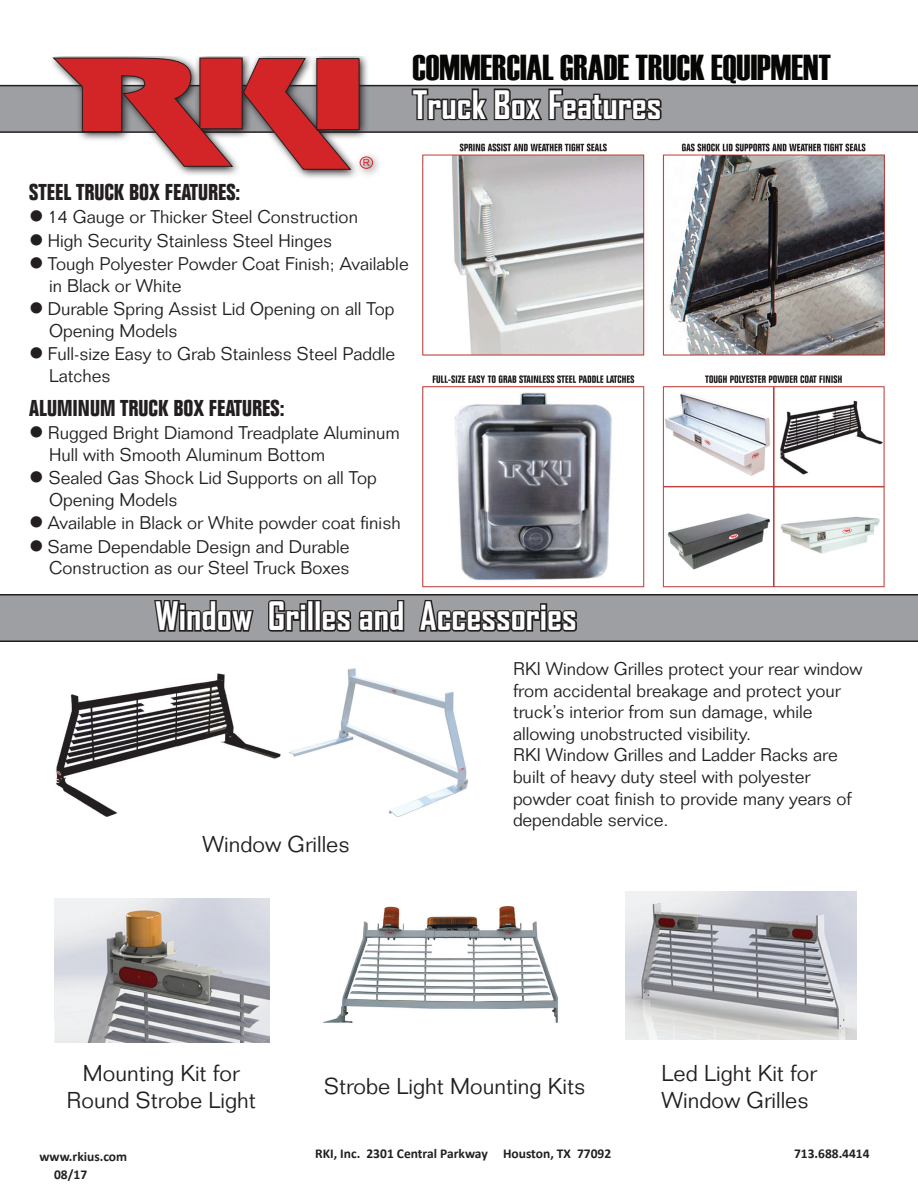
<style>
.page{position:relative;width:918px;height:1188px;background:#fff}
.page>*{position:absolute;margin:0;border:0;box-sizing:border-box;transform-origin:0 0}
.t1{font:700 37.5px "Agency FB";color:#fff}
.t2{font:36px "Haettenschweiler";color:#060604}
.t3{font:300 22.5px/27px "Folio";color:#231f20;text-align:center}
.t4{font:700 condensed 22.5px "Folio";color:#231f20}
.t5{font:300 18px/21.6px "Folio";color:#231f20}
.t6{font:700 13.5px "Calibri";color:#231f20}
.t7{font:9.9px "Arial";color:#d32427}
</style>
<div class="page">
<svg style="left:0;top:85px;width:918px;height:48px;background:#929496"></svg>
<svg style="left:51px;top:56px;width:329px;height:122px"></svg>
<svg style="left:52px;top:57px;width:308px;height:113px"></svg>
<div style="left:360px;top:157px;width:13px;height:12px;border:1px solid #d32427;border-radius:50%"></div>
<svg style="left:410px;top:87px;width:253px;height:35px;background:#616062"></svg>
<svg style="left:0;top:594px;width:918px;height:48px;background:#929396"></svg>
<svg style="left:152px;top:598px;width:104px;height:43px;background:#676668"></svg>
<svg style="left:267px;top:598px;width:35px;height:35px"></svg>
<div style="left:300px;top:603px;width:7px;height:8px;border:3px solid #231f20"></div>
<div style="left:300px;top:610px;width:7px;height:22px;border:3px solid #231f20"></div>
<div style="left:307px;top:600px;width:7px;height:32px;border:3px solid #231f20"></div>
<div style="left:314px;top:600px;width:7px;height:32px;border:3px solid #231f20"></div>
<svg style="left:320px;top:598px;width:86px;height:36px;background:#626163"></svg>
<svg style="left:417px;top:594px;width:161px;height:39px;background:#605f61"></svg>
<img style="left:422px;top:143px;width:462px;height:445px">
<img style="left:56px;top:668px;width:412px;height:149px">
<img style="left:54px;top:899px;width:216px;height:144px">
<img style="left:626px;top:891px;width:230px;height:149px">
<img style="left:324px;top:906px;width:234px;height:117px">
<h2 class="t2" style="left:412px;top:43px;width:419px">COMMERCIAL GRADE TRUCK EQUIPMENT</h2>
<p class="t7" style="left:363px;top:156px;width:9px">R</p>
<h1 class="t1" style="left:413px;top:81px;width:250px">Truck Box Features</h1>
<p class="t4" style="left:29px;top:179px;width:213px">STEEL TRUCK BOX FEATURES:</p>
<p class="t5" style="left:29px;top:206px;width:330px">● 14 Gauge or Thicker Steel Construction</p>
<p class="t5" style="left:29px;top:230px;width:305px">● High Security Stainless Steel Hinges</p>
<p class="t5" style="left:49px;top:253px;width:361px;text-indent:-20px">● Tough Polyester Powder Coat Finish; Available in Black or White</p>
<p class="t5" style="left:49px;top:298px;width:347px;text-indent:-20px">● Durable Spring Assist Lid Opening on all Top<br>Opening Models</p>
<p class="t5" style="left:49px;top:343px;width:348px;text-indent:-20px">● Full-size Easy to Grab Stainless Steel Paddle<br>Latches</p>
<p class="t4" style="left:29px;top:395px;width:257px">ALUMINUM TRUCK BOX FEATURES:</p>
<p class="t5" style="left:49px;top:422px;width:352px;text-indent:-20px">● Rugged Bright Diamond Treadplate Aluminum<br>Hull with Smooth Aluminum Bottom</p>
<p class="t5" style="left:49px;top:467px;width:329px;text-indent:-20px">● Sealed Gas Shock Lid Supports on all Top<br>Opening Models</p>
<p class="t5" style="left:29px;top:512px;width:373px">● Available in Black or White powder coat finish</p>
<p class="t5" style="left:29px;top:536px;width:322px;text-align:right">● Same Dependable Design and Durable<br>Construction as our Steel Truck Boxes</p>
<h1 class="t1" style="left:155px;top:593px;width:423px">Window Grilles and Accessories</h1>
<p class="t3" style="left:203px;top:830px;width:149px">Window Grilles</p>
<p class="t5" style="left:513px;top:658px;width:351px">RKI Window Grilles protect your rear window from accidental breakage and protect your truck’s interior from sun damage, while allowing unobstructed visibility.<br>RKI Window Grilles and Ladder Racks are built of heavy duty steel with polyester powder coat finish to provide many years of dependable service.</p>
<p class="t3" style="left:67px;top:1059px;width:191px">Mounting Kit for<br>Round Strobe Light</p>
<p class="t3" style="left:324px;top:1073px;width:263px">Strobe Light Mounting Kits</p>
<p class="t3" style="left:662px;top:1059px;width:157px;text-align:left">Led Light Kit for<br>Window Grilles</p>
<p class="t6" style="left:39px;top:1148px;width:89px">www.rkius.com</p>
<p class="t6" style="left:315px;top:1145px;width:298px">RKI, Inc. 2301 Central Parkway Houston, TX 77092</p>
<p class="t6" style="left:794px;top:1145px;width:77px">713.688.4414</p>
<p class="t6" style="left:54px;top:1166px;width:35px">08/17</p>
</div>
